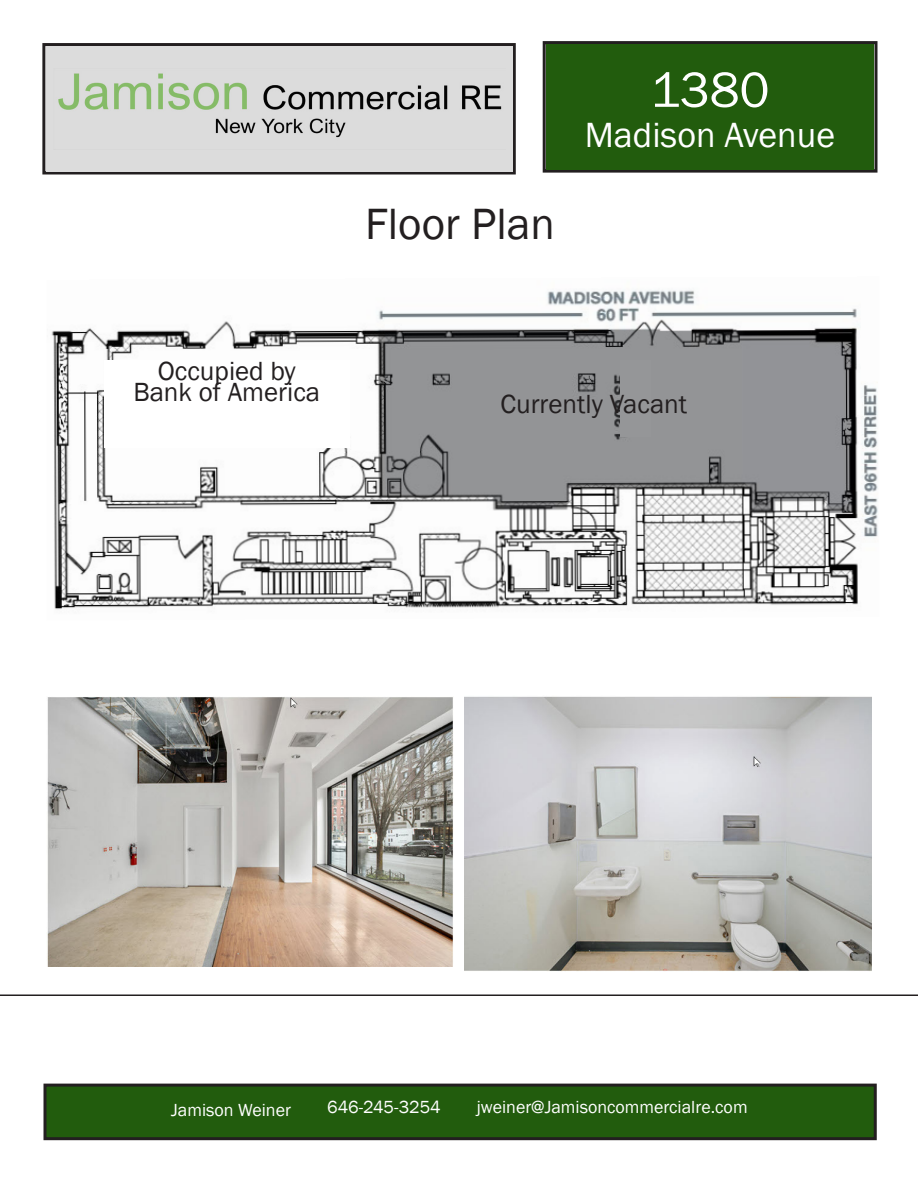
<style>
.page{position:relative;width:918px;height:1188px;background:#fff}
.page>*{position:absolute;margin:0;border:0;box-sizing:border-box;transform-origin:0 0}
.Paragraph_Style1{font:51px "Franklin Gothic";color:#fff}
.t1{font:45px "Franklin Gothic";color:#231f20}
.Paragraph_Style1-2{font:36px "Franklin Gothic";color:#fff}
.t2{font:27px "Franklin Gothic";color:#231f20}
.t3{font:18px "Franklin Gothic";color:#fff}
</style>
<div class="page">
<div style="left:42px;top:43px;width:474px;height:131px;border:3px solid #231f20"></div>
<div style="left:543px;top:41px;width:335px;height:132px;border:3px solid #231f20"></div>
<div style="left:546px;top:45px;width:328px;height:125px;background:#225c0d"></div>
<div style="left:46px;top:46px;width:467px;height:126px;background:#dcdcdc"></div>
<img style="left:58px;top:73px;width:444px;height:65px">
<div style="left:45px;top:1085px;width:830px;height:54px;background:#225c0d"></div>
<div style="left:44px;top:1084px;width:833px;height:56px;border:3px solid #231f20"></div>
<hr style="left:0;top:994px;width:918px;height:2px;background:#231f20">
<img style="left:51px;top:290px;width:827px;height:320px">
<img style="left:47px;top:697px;width:407px;height:270px">
<img style="left:464px;top:696px;width:408px;height:275px">
<div style="left:620px;top:360px;width:31px;height:77px;background:#959698"></div>
<div style="left:104px;top:361px;width:245px;height:87px;background:#fff"></div>
<p class="t2" style="left:158px;top:354px;width:140px">Occupied by</p>
<p class="t2" style="left:133px;top:375px;width:188px">Bank of America</p>
<p class="t1" style="left:365px;top:196px;width:191px">Floor Plan</p>
<p class="Paragraph_Style1" style="left:650px;top:58px;width:121px">1380</p>
<p class="Paragraph_Style1-2" style="left:585px;top:116px;width:252px">Madison Avenue</p>
<p class="t2" style="left:500px;top:387px;width:188px">Currently Vacant</p>
<p class="t3" style="left:171px;top:1099px;width:121px">Jamison Weiner</p>
<p class="t3" style="left:327px;top:1096px;width:115px">646-245-3254</p>
<p class="t3" style="left:477px;top:1096px;width:272px">jweiner@Jamisoncommercialre.com</p>
</div>
